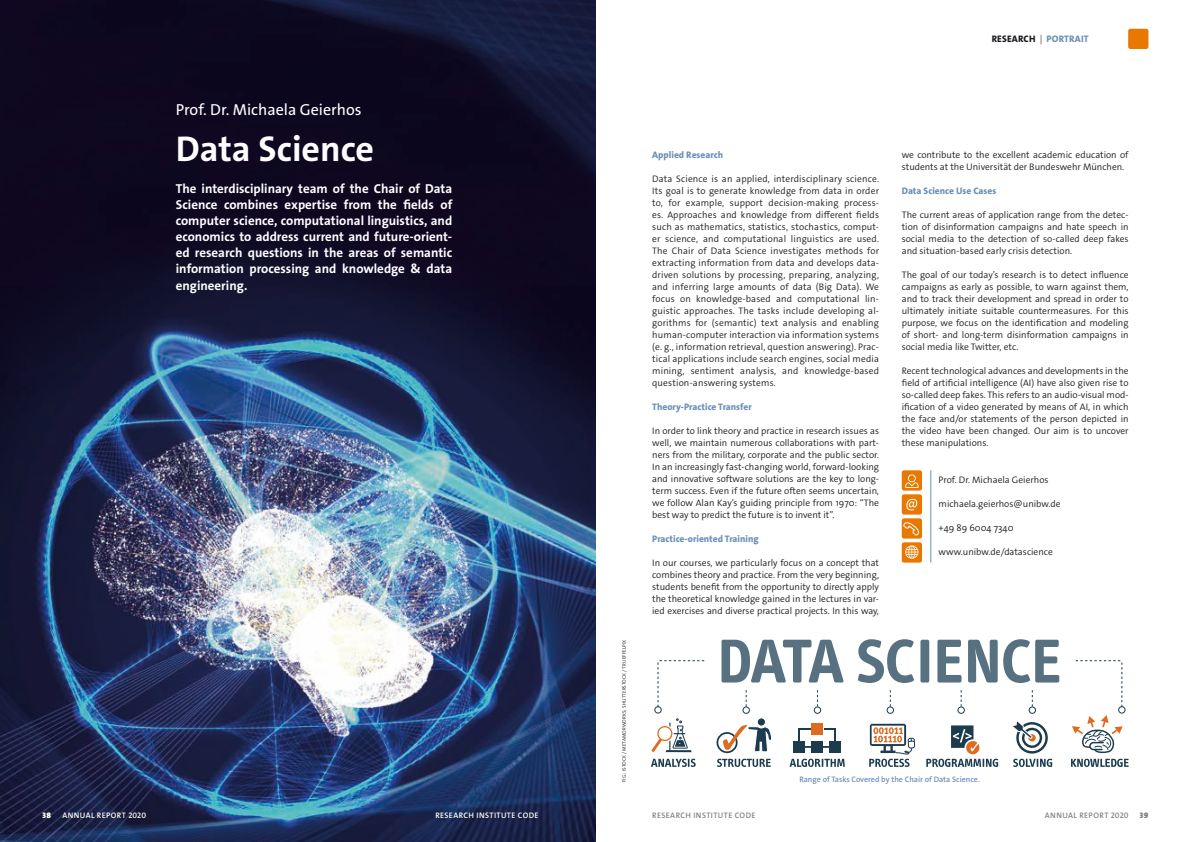
<style>
.page{position:relative;width:1191px;height:842px;background:#fff}
.page>*{position:absolute;margin:0;border:0;box-sizing:border-box;transform-origin:0 0}
.t1{font:700 36px "The Sans Os F";color:#fff}
.t2{font:16px "The Sans Os F";color:#fff}
.t3{font:700 13px/16px "The Sans Os F";color:#fff;text-align:justify}
.t4{font:300 9.5px/12px "The Sans Os F";color:#1b1c20;text-align:justify}
.t5{font:800 9.5px "The Sans Os F";color:#6c91b9}
.t6{font:800 9.5px "The Sans Os F";letter-spacing:.02em;color:#1b1c20}
.t7{font:600 8px "The Sans Os F";color:#6c91b9}
.t8{font:600 8px "The Sans Os F";letter-spacing:.05em;color:#fff}
.t9{font:600 8px "The Sans Os F";letter-spacing:.05em;color:#818084}
.t10{font:900 8px "The Sans Os F";color:#818084}
.t11{font:900 8px "The Sans Os F";color:#fff}
.t12{font:300 5px "The Sans Os F";letter-spacing:.02em;color:#1b1c20}
.s1{font-weight:300}
.s2{color:#6c91b9}
</style>
<div class="page">
<img style="left:0;top:0;width:595px;height:842px">
<hr style="left:930px;top:470px;width:1px;height:93px;background:#6c91b9">
<div style="left:901px;top:470px;width:21px;height:21px;background:#e87800;border-radius:2px"></div>
<div style="left:901px;top:494px;width:21px;height:21px;background:#e87800;border-radius:2px"></div>
<div style="left:901px;top:518px;width:21px;height:21px;background:#e87800;border-radius:2px"></div>
<div style="left:901px;top:542px;width:21px;height:20px;background:#e87800;border-radius:2px"></div>
<svg style="left:906px;top:499px;width:11px;height:11px"></svg>
<svg style="left:903px;top:522px;width:16px;height:14px"></svg>
<svg style="left:905px;top:545px;width:13px;height:14px"></svg>
<svg style="left:905px;top:474px;width:14px;height:14px"></svg>
<div style="left:742px;top:706px;width:8px;height:8px;border:1px solid #1c3c4d;border-radius:50%"></div>
<svg style="left:817px;top:690px;width:1px;height:16px"></svg>
<div style="left:814px;top:706px;width:7px;height:8px;border:1px solid #1c3c4d;border-radius:50%"></div>
<svg style="left:890px;top:690px;width:1px;height:16px"></svg>
<div style="left:886px;top:706px;width:8px;height:8px;border:1px solid #1c3c4d;border-radius:50%"></div>
<div style="left:957px;top:706px;width:7px;height:8px;border:1px solid #1c3c4d;border-radius:50%"></div>
<div style="left:1028px;top:706px;width:8px;height:8px;border:1px solid #1c3c4d;border-radius:50%"></div>
<svg style="left:651px;top:718px;width:40px;height:34px"></svg>
<div style="left:654px;top:706px;width:7px;height:7px;border:1px solid #1c3c4d;border-radius:50%"></div>
<svg style="left:657px;top:660px;width:47px;height:48px"></svg>
<div style="left:1118px;top:706px;width:7px;height:7px;border:1px solid #1c3c4d;border-radius:50%"></div>
<svg style="left:1075px;top:660px;width:47px;height:48px"></svg>
<div style="left:757px;top:718px;width:8px;height:8px;background:#1c3c4d;border-radius:50%"></div>
<div style="left:757px;top:718px;width:8px;height:8px;border:1px solid #fff;border-radius:50%"></div>
<svg style="left:721px;top:640px;width:122px;height:42px"></svg>
<svg style="left:858px;top:639px;width:56px;height:44px"></svg>
<div style="left:920px;top:640px;width:9px;height:42px;background:#587181;border-radius:2px"></div>
<svg style="left:937px;top:640px;width:24px;height:42px"></svg>
<svg style="left:968px;top:640px;width:29px;height:42px"></svg>
<svg style="left:1003px;top:639px;width:56px;height:44px"></svg>
<svg style="left:651px;top:759px;width:44px;height:8px"></svg>
<svg style="left:1013px;top:721px;width:39px;height:46px"></svg>
<svg style="left:1071px;top:715px;width:57px;height:52px"></svg>
<svg style="left:789px;top:759px;width:56px;height:8px"></svg>
<svg style="left:869px;top:724px;width:46px;height:43px"></svg>
<div style="left:811px;top:723px;width:12px;height:12px;background:#de6b20"></div>
<div style="left:793px;top:741px;width:12px;height:12px;background:#1c3c4d"></div>
<div style="left:811px;top:741px;width:12px;height:12px;background:#1c3c4d"></div>
<div style="left:829px;top:741px;width:11px;height:12px;background:#1c3c4d"></div>
<hr style="left:797px;top:746px;width:36px;height:2px;background:#1c3c4d">
<svg style="left:798px;top:728px;width:12px;height:13px"></svg>
<svg style="left:824px;top:728px;width:12px;height:13px"></svg>
<svg style="left:926px;top:725px;width:72px;height:42px"></svg>
<svg style="left:717px;top:759px;width:53px;height:8px"></svg>
<div style="left:716px;top:732px;width:21px;height:21px;border:2px solid #1c3c4d;border-radius:50%"></div>
<svg style="left:723px;top:725px;width:48px;height:27px"></svg>
<div style="left:1128px;top:29px;width:20px;height:20px;background:#e87800;border-radius:2px"></div>
<div style="left:62px;top:813px;width:478px;height:8px;background:#1b1c20;opacity:.5"></div>
<div style="left:42px;top:813px;width:11px;height:8px;background:#1b1c20;opacity:.5"></div>
<p class="t6" style="left:991px;top:32px;width:99px">RESEARCH <span class="s1">|</span> <span class="s2">PORTRAIT</span></p>
<h2 class="t2" style="left:176px;top:100px;width:187px">Prof. Dr. Michaela Geierhos</h2>
<h1 class="t1" style="left:176px;top:126px;width:200px">Data Science</h1>
<p class="t3" style="left:176px;top:181px;width:278px">The interdisciplinary team of the Chair of Data Science combines expertise from the fields of computer science, computational linguistics, and economics to address current and future-orient&shy;ed research questions in the areas of semantic information processing and knowledge &amp; data engineering.</p>
<p class="t12" style="left:621px;top:782px;width:144px;rotate:-90deg">FIG.: ISTOCK / METAMORWORKS; SHUTTERSTOCK / TRUEFFELPIX</p>
<p class="t5" style="left:652px;top:149px;width:72px">Applied Research</p>
<p class="t4" style="left:652px;top:173px;width:228px">Data Science is an applied, interdisciplinary science.<br>Its goal is to generate knowledge from data in order to, for example, support decision-making process&shy;es. Approaches and knowledge from different fields such as mathematics, statistics, stochastics, comput&shy;er science, and computational linguistics are used.<br>The Chair of Data Science investigates methods for extracting information from data and develops data&shy;driven solutions by processing, preparing, analyzing, and inferring large amounts of data (Big Data). We focus on knowledge-based and computational lin&shy;guistic approaches. The tasks include developing al&shy;gorithms for (semantic) text analysis and enabling human-computer interaction via information systems (e. g., information retrieval, question answering). Prac&shy;tical applications include search engines, social media mining, sentiment analysis, and knowledge-based question-answering systems.</p>
<p class="t5" style="left:652px;top:401px;width:101px">Theory-Practice Transfer</p>
<p class="t4" style="left:652px;top:425px;width:228px">In order to link theory and practice in research issues as well, we maintain numerous collaborations with part&shy;ners from the military, corporate and the public sector.<br>In an increasingly fast-changing world, forward-looking and innovative software solutions are the key to long&shy;term success. Even if the future often seems uncertain, we follow Alan Kay’s guiding principle from 1970: “The best way to predict the future is to invent it”.</p>
<p class="t5" style="left:652px;top:533px;width:108px">Practice-oriented Training</p>
<p class="t4" style="left:652px;top:557px;width:228px">In our courses, we particularly focus on a concept that combines theory and practice. From the very beginning, students benefit from the opportunity to directly apply the theoretical knowledge gained in the lectures in var&shy;ied exercises and diverse practical projects. In this way,</p>
<p class="t4" style="left:901px;top:149px;width:229px">we contribute to the excellent academic education of students at the Universität der Bundeswehr München.</p>
<p class="t5" style="left:901px;top:185px;width:96px">Data Science Use Cases</p>
<p class="t4" style="left:901px;top:209px;width:228px">The current areas of application range from the detec&shy;tion of disinformation campaigns and hate speech in social media to the detection of so-called deep fakes and situation-based early crisis detection.</p>
<p class="t4" style="left:901px;top:269px;width:228px">The goal of our today’s research is to detect influence campaigns as early as possible, to warn against them, and to track their development and spread in order to ultimately initiate suitable countermeasures. For this purpose, we focus on the identification and modeling of short- and long-term disinformation campaigns in social media like Twitter, etc.</p>
<p class="t4" style="left:901px;top:365px;width:228px">Recent technological advances and developments in the field of artificial intelligence (AI) have also given rise to so-called deep fakes. This refers to an audio-visual mod&shy;ification of a video generated by means of AI, in which the face and/or statements of the person depicted in the video have been changed. Our aim is to uncover these manipulations.</p>
<p class="t4" style="left:938px;top:474px;width:111px">Prof. Dr. Michaela Geierhos</p>
<p class="t4" style="left:938px;top:498px;width:123px">michaela.geierhos@unibw.de</p>
<p class="t4" style="left:938px;top:522px;width:76px">+49 89 6004 7340</p>
<p class="t4" style="left:938px;top:546px;width:116px">www.unibw.de/datascience</p>
<p class="t7" style="left:799px;top:774px;width:182px">Range of Tasks Covered by the Chair of Data Science.</p>
<p class="t11" style="left:43px;top:810px;width:10px">38</p>
<p class="t8" style="left:62px;top:810px;width:85px">ANNUAL REPORT 2020</p>
<p class="t8" style="left:435px;top:810px;width:105px">RESEARCH INSTITUTE CODE</p>
<p class="t9" style="left:652px;top:810px;width:105px">RESEARCH INSTITUTE CODE</p>
<p class="t9" style="left:1045px;top:810px;width:85px">ANNUAL REPORT 2020</p>
<p class="t10" style="left:1140px;top:810px;width:10px">39</p>
</div>
